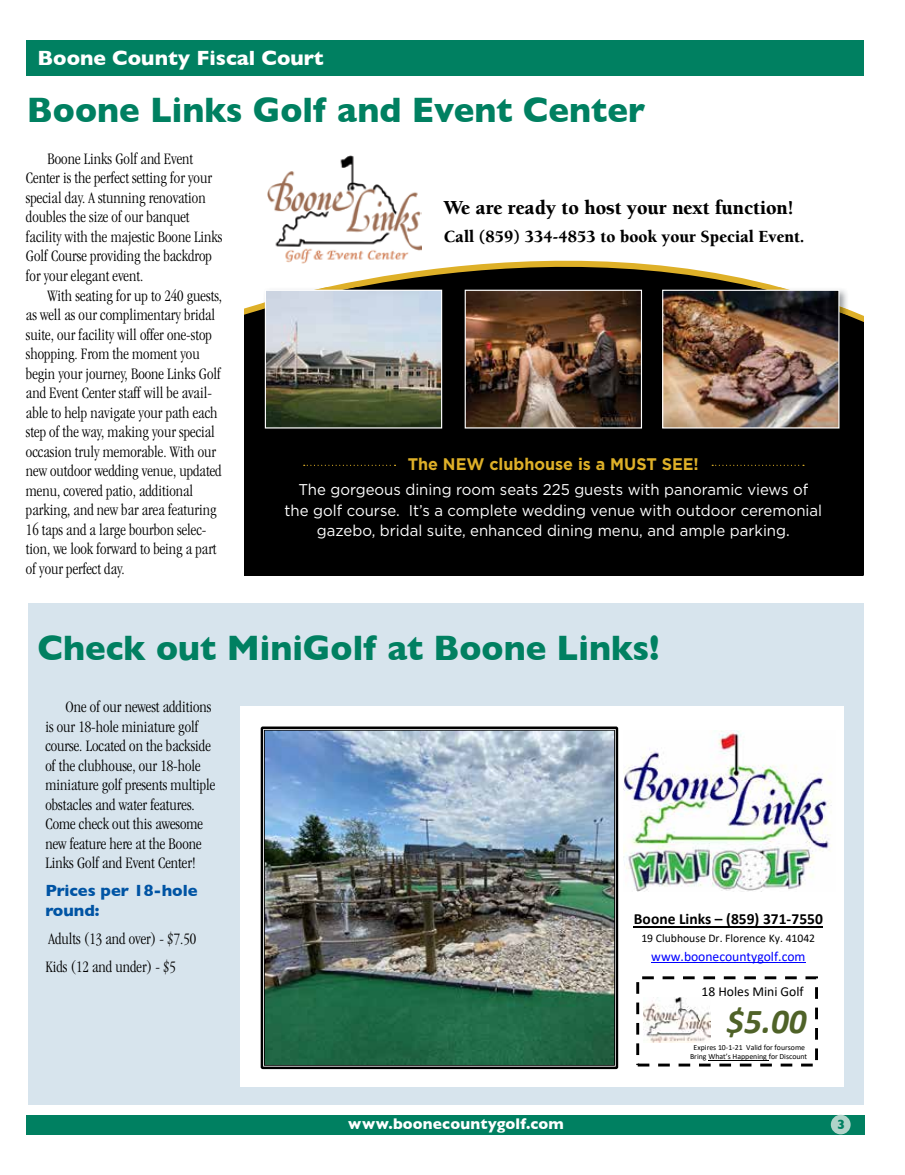
<style>
.page{position:relative;width:905px;height:1175px;background:#fff}
.page>*{position:absolute;margin:0;border:0;box-sizing:border-box;transform-origin:0 0}
.t1{font:700 36px "Gill Sans";color:#008061;scale:.96 1}
.t2{font:italic 700 34.95px "Calibri";color:#4f6228}
.t3{font:700 21px "Gill Sans";color:#fff}
.t4{font:900 20.4px "Berkeley";color:#000;scale:.96 1}
.t5{font:900 17.55px "Berkeley";color:#000;scale:.96 1}
.t6{font:700 16.8px "Gotham";color:#deb028;scale:.96 1}
.t7{font:300 condensed 16.5px/19.5px "Garamond";color:#000}
.t8{font:700 16.5px/19.5px "Gill Sans";color:#0054a4}
.t9{font:700 15.75px "Gill Sans";letter-spacing:.01em;color:#fff}
.t10{font:15.6px/20.4px "Gotham";color:#fff;text-align:center;scale:.96 1}
.t11{font:700 15.45px "Calibri";color:#000}
.t12{font:13.65px "Calibri";color:#00f}
.t13{font:13.65px "Calibri";color:#000}
.t14{font:700 13.5px "Gill Sans";color:#008061}
.t15{font:11.7px "Calibri";color:#000}
.t16{font:7.8px/9.4px "Calibri";letter-spacing:-.005em;color:#000;text-align:center}
</style>
<div class="page">
<div style="left:28px;top:603px;width:835px;height:501px;background:#d7e4ed"></div>
<div style="left:26px;top:1114px;width:838px;height:20px;background:#008061"></div>
<div style="left:830px;top:1114px;width:20px;height:20px;background:#b1d3c9;border-radius:50%"></div>
<div style="left:26px;top:41px;width:837px;height:35px;background:#008061"></div>
<svg style="left:244px;top:212px;width:619px;height:363px;fill:#000"></svg>
<img style="left:462px;top:287px;width:189px;height:151px">
<img style="left:466px;top:292px;width:174px;height:134px">
<div style="left:464px;top:290px;width:178px;height:138px;border:1px solid #fff"></div>
<img style="left:659px;top:287px;width:189px;height:151px">
<img style="left:664px;top:292px;width:173px;height:134px">
<div style="left:662px;top:290px;width:177px;height:138px;border:1px solid #fff"></div>
<img style="left:262px;top:287px;width:189px;height:151px">
<img style="left:267px;top:292px;width:173px;height:134px">
<div style="left:265px;top:290px;width:177px;height:138px;border:1px solid #fff"></div>
<img style="left:267px;top:155px;width:154px;height:109px">
<svg style="left:304px;top:465px;width:91px;height:1px"></svg>
<svg style="left:712px;top:465px;width:92px;height:1px"></svg>
<div style="left:240px;top:706px;width:603px;height:381px;background:#fff"></div>
<hr style="left:634px;top:926px;width:188px;height:1px;background:#000">
<hr style="left:651px;top:962px;width:154px;height:1px;background:#00f">
<div style="left:636px;top:976px;width:182px;height:90px;border:3px dashed #000"></div>
<hr style="left:708px;top:1059px;width:60px;height:1px;background:#000">
<img style="left:643px;top:997px;width:67px;height:45px">
<img style="left:623px;top:730px;width:209px;height:161px">
<img style="left:261px;top:726px;width:357px;height:343px">
<p class="t3" style="left:37px;top:41px;width:288px">Boone County Fiscal Court</p>
<h1 class="t1" style="left:27px;top:81px;width:645px">Boone Links Golf and Event Center</h1>
<p class="t7" style="left:26px;top:149px;width:198px;text-indent:22px">Boone Links Golf and Event<br>Center is the perfect setting for your special day. A stunning renovation doubles the size of our banquet facility with the majestic Boone Links<br>Golf Course providing the backdrop for your elegant event.</p>
<p class="t7" style="left:26px;top:285px;width:198px;text-indent:22px">With seating for up to 240 guests, as well as our complimentary bridal suite, our facility will offer one-stop shopping. From the moment you begin your journey, Boone Links Golf and Event Center staff will be avail&shy;able to help navigate your path each step of the way, making your special occasion truly memorable. With our new outdoor wedding venue, updated menu, covered patio, additional parking, and new bar area featuring 16 taps and a large bourbon selec&shy;tion, we look forward to being a part of your perfect day.</p>
<p class="t4" style="left:443px;top:197px;width:366px">We are ready to host your next function!</p>
<p class="t5" style="left:443px;top:227px;width:377px">Call (859) 334-4853 to book your Special Event.</p>
<p class="t6" style="left:408px;top:452px;width:304px">The NEW clubhouse is a MUST SEE!</p>
<p class="t10" style="left:284px;top:479px;width:561px">The gorgeous dining room seats 225 guests with panoramic views of the golf course. It’s a complete wedding venue with outdoor ceremonial gazebo, bridal suite, enhanced dining menu, and ample parking.</p>
<h1 class="t1" style="left:37px;top:619px;width:649px">Check out MiniGolf at Boone Links!</h1>
<p class="t7" style="left:45px;top:697px;width:171px;text-indent:20px">One of our newest additions is our 18-hole miniature golf course. Located on the backside of the clubhouse, our 18-hole miniature golf presents multiple obstacles and water features.<br>Come check out this awesome new feature here at the Boone<br>Links Golf and Event Center!</p>
<p class="t8" style="left:45px;top:880px;width:154px">Prices per 18-hole round:</p>
<p class="t7" style="left:45px;top:924px;width:152px;line-height:28.2px">Adults (13 and over) - $7.50<br>Kids (12 and under) - $5</p>
<p class="t11" style="left:634px;top:908px;width:190px">Boone Links – (859) 371-7550</p>
<p class="t15" style="left:641px;top:930px;width:175px">19 Clubhouse Dr. Florence Ky. 41042</p>
<p class="t12" style="left:651px;top:946px;width:156px">www.boonecountygolf.com</p>
<p class="t13" style="left:701px;top:981px;width:104px">18 Holes Mini Golf</p>
<h2 class="t2" style="left:726px;top:996px;width:82px">$5.00</h2>
<p class="t16" style="left:690px;top:1042px;width:119px">Expires 10-1-21 Valid for foursome<br>Bring What’s Happening for Discount</p>
<p class="t9" style="left:348px;top:1110px;width:217px">www.boonecountygolf.com</p>
<p class="t14" style="left:837px;top:1113px;width:10px">3</p>
</div>
